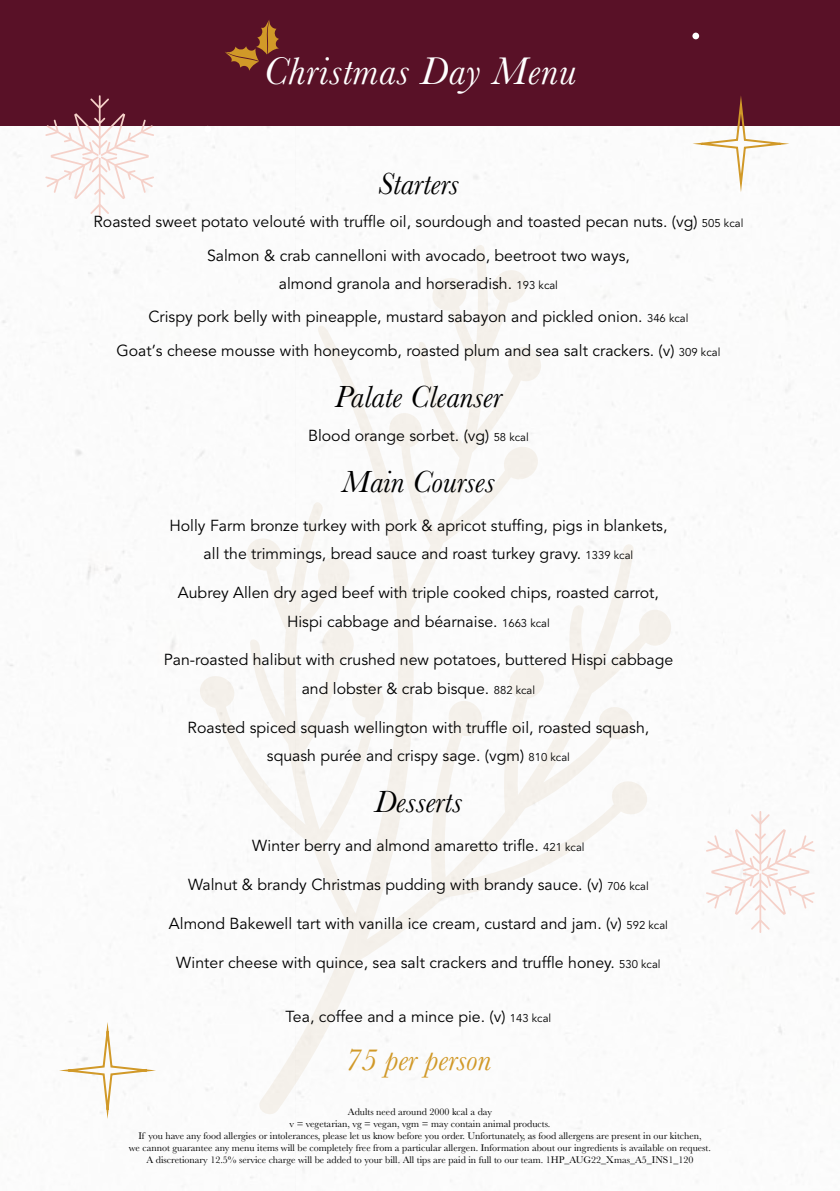
<style>
.page{position:relative;width:840px;height:1191px;background:#fff}
.page>*{position:absolute;margin:0;border:0;box-sizing:border-box;transform-origin:0 0}
.t1{font:italic 40px "Baskerville";letter-spacing:.02em;color:#fff}
.t2{font:italic 31.8px "Baskerville";color:#000}
.t3{font:italic 31.8px "Baskerville";color:#d19928}
.t4{font:15.8px/28.2px "Avenir";color:#000;text-align:center}
.t5{font:10px/12px "Baskerville";color:#000;text-align:center}
.s1{font-size:11.2px}
</style>
<div class="page">
<div style="left:0;top:0;width:839px;height:126px;background:#591127"></div>
<svg style="left:692px;top:33px;width:6px;height:6px"></svg>
<svg style="left:45px;top:95px;width:109px;height:122px"></svg>
<svg style="left:692px;top:96px;width:97px;height:96px"></svg>
<svg style="left:59px;top:1015px;width:97px;height:104px"></svg>
<svg style="left:706px;top:811px;width:108px;height:122px"></svg>
<svg style="left:225px;top:20px;width:54px;height:51px"></svg>
<svg style="left:198px;top:245px;width:472px;height:871px"></svg>
<h1 class="t1" style="left:264px;top:45px;width:313px">Christmas Day Menu</h1>
<h2 class="t2" style="left:378px;top:162px;width:82px">Starters</h2>
<p class="t4" style="left:93px;top:205px;width:651px;line-height:33.6px">Roasted sweet potato velouté with truffle oil, sourdough and toasted pecan nuts. (vg) <span class="s1">505 kcal<br></span>Salmon &amp; crab cannelloni with avocado, beetroot two ways,</p>
<p class="t4" style="left:116px;top:267px;width:605px;line-height:33.6px">almond granola and horseradish. <span class="s1">193 kcal<br></span>Crispy pork belly with pineapple, mustard sabayon and pickled onion. <span class="s1">346 kcal<br></span>Goat’s cheese mousse with honeycomb, roasted plum and sea salt crackers. (v) <span class="s1">309 kcal</span></p>
<h2 class="t2" style="left:334px;top:376px;width:169px">Palate Cleanser</h2>
<p class="t4" style="left:308px;top:422px;width:222px">Blood orange sorbet. (vg) <span class="s1">58 kcal</span></p>
<h2 class="t2" style="left:342px;top:461px;width:154px">Main Courses</h2>
<p class="t4" style="left:169px;top:512px;width:499px">Holly Farm bronze turkey with pork &amp; apricot stuffing, pigs in blankets, all the trimmings, bread sauce and roast turkey gravy. <span class="s1">1339 kcal</span></p>
<p class="t4" style="left:178px;top:579px;width:482px">Aubrey Allen dry aged beef with triple cooked chips, roasted carrot,<br>Hispi cabbage and béarnaise. <span class="s1">1663 kcal</span></p>
<p class="t4" style="left:163px;top:646px;width:510px">Pan-roasted halibut with crushed new potatoes, buttered Hispi cabbage and lobster &amp; crab bisque. <span class="s1">882 kcal</span></p>
<p class="t4" style="left:187px;top:713px;width:463px">Roasted spiced squash wellington with truffle oil, roasted squash, squash purée and crispy sage. (vgm) <span class="s1">810 kcal</span></p>
<h2 class="t2" style="left:374px;top:780px;width:89px">Desserts</h2>
<p class="t4" style="left:252px;top:832px;width:334px">Winter berry and almond amaretto trifle. <span class="s1">421 kcal</span></p>
<p class="t4" style="left:188px;top:871px;width:462px">Walnut &amp; brandy Christmas pudding with brandy sauce. (v) <span class="s1">706 kcal</span></p>
<p class="t4" style="left:169px;top:909px;width:500px">Almond Bakewell tart with vanilla ice cream, custard and jam. (v) <span class="s1">592 kcal</span></p>
<p class="t4" style="left:176px;top:948px;width:485px">Winter cheese with quince, sea salt crackers and truffle honey. <span class="s1">530 kcal</span></p>
<p class="t4" style="left:285px;top:1002px;width:267px">Tea, coffee and a mince pie. (v) <span class="s1">143 kcal</span></p>
<h2 class="t3" style="left:345px;top:1038px;width:147px">75 per person</h2>
<p class="t5" style="left:129px;top:1106px;width:583px">Adults need around 2000 kcal a day<br>v = vegetarian, vg = vegan, vgm = may contain animal products.<br>If you have any food allergies or intolerances, please let us know before you order. Unfortunately, as food allergens are present in our kitchen,<br>we cannot guarantee any menu items will be completely free from a particular allergen. Information about our ingredients is available on request.<br>A discretionary 12.5% service charge will be added to your bill. All tips are paid in full to our team. 1HP_AUG22_Xmas_A5_INS1_120</p>
</div>
